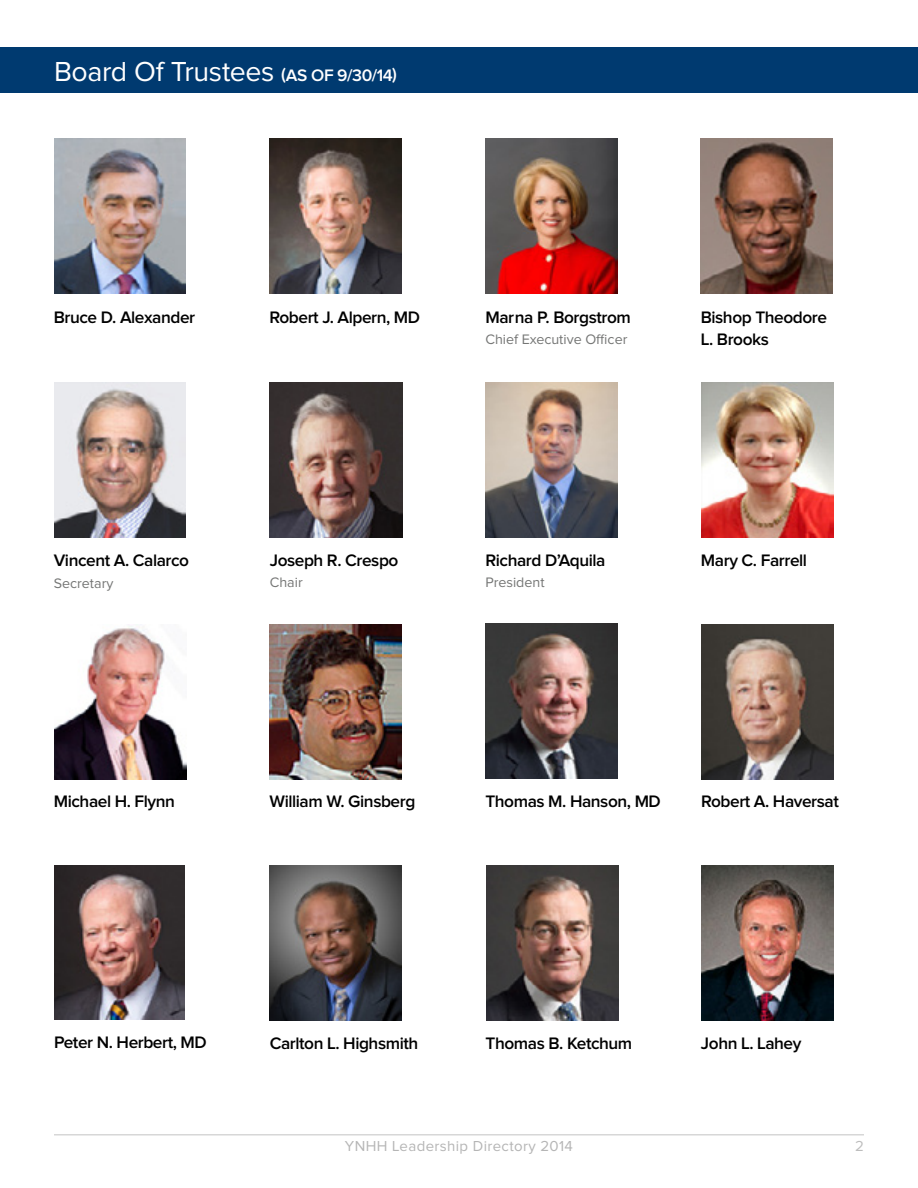
<style>
.page{position:relative;width:918px;height:1188px;background:#fff}
.page>*{position:absolute;margin:0;border:0;box-sizing:border-box;transform-origin:0 0}
.t1{font:28.5px "Proxima Nova";letter-spacing:-.015em;color:#fff}
.t2{font:600 17.25px/22.5px "Proxima Nova";letter-spacing:-.025em;color:#000}
.t3{font:15px "Proxima Nova";letter-spacing:.025em;color:#b5b5b5}
.t4{font:15px "Proxima Nova";color:#bdbdbd}
.t5{font:14.25px "Proxima Nova";color:#757675}
.s1{font-weight:600;font-size:17.25px}
</style>
<div class="page">
<hr style="left:54px;top:1134px;width:810px;height:2px;background:#d7d7d7">
<img style="left:54px;top:138px;width:132px;height:155px">
<img style="left:270px;top:138px;width:132px;height:155px">
<img style="left:485px;top:138px;width:132px;height:155px">
<img style="left:701px;top:138px;width:132px;height:155px">
<img style="left:54px;top:383px;width:132px;height:155px">
<img style="left:270px;top:383px;width:132px;height:155px">
<div style="left:0;top:47px;width:918px;height:45px;background:#003a70"></div>
<img style="left:701px;top:865px;width:132px;height:155px">
<img style="left:270px;top:865px;width:132px;height:155px">
<img style="left:486px;top:865px;width:132px;height:155px">
<img style="left:54px;top:865px;width:131px;height:154px">
<img style="left:270px;top:624px;width:132px;height:155px">
<img style="left:486px;top:624px;width:131px;height:155px">
<img style="left:702px;top:624px;width:132px;height:155px">
<img style="left:55px;top:626px;width:132px;height:153px">
<img style="left:702px;top:383px;width:132px;height:155px">
<img style="left:486px;top:383px;width:131px;height:155px">
<h1 class="t1" style="left:54px;top:58px;width:345px">Board Of Trustees <span class="s1">(as of 9/30/14)</span></h1>
<p class="t2" style="left:54px;top:306px;width:143px">Bruce D. Alexander</p>
<p class="t2" style="left:270px;top:306px;width:152px">Robert J. Alpern, MD</p>
<p class="t2" style="left:485px;top:306px;width:147px">Marna P. Borgstrom</p>
<p class="t5" style="left:485px;top:332px;width:144px">Chief Executive Officer</p>
<p class="t2" style="left:701px;top:306px;width:128px">Bishop Theodore<br>L. Brooks</p>
<p class="t2" style="left:54px;top:549px;width:137px">Vincent A. Calarco</p>
<p class="t5" style="left:54px;top:577px;width:61px">Secretary</p>
<p class="t2" style="left:270px;top:549px;width:130px">Joseph R. Crespo</p>
<p class="t5" style="left:270px;top:575px;width:34px">Chair</p>
<p class="t2" style="left:485px;top:549px;width:122px">Richard D’Aquila</p>
<p class="t5" style="left:485px;top:575px;width:61px">President</p>
<p class="t2" style="left:701px;top:549px;width:108px">Mary C. Farrell</p>
<p class="t2" style="left:54px;top:791px;width:123px">Michael H. Flynn</p>
<p class="t2" style="left:270px;top:791px;width:147px">William W. Ginsberg</p>
<p class="t2" style="left:485px;top:790px;width:177px">Thomas M. Hanson, MD</p>
<p class="t2" style="left:701px;top:791px;width:139px">Robert A. Haversat</p>
<p class="t2" style="left:54px;top:1032px;width:154px">Peter N. Herbert, MD</p>
<p class="t2" style="left:270px;top:1033px;width:150px">Carlton L. Highsmith</p>
<p class="t2" style="left:486px;top:1033px;width:148px">Thomas B. Ketchum</p>
<p class="t2" style="left:701px;top:1033px;width:102px">John L. Lahey</p>
<p class="t3" style="left:345px;top:1139px;width:230px">YNHH Leadership Directory 2014</p>
<p class="t4" style="left:855px;top:1139px;width:10px">2</p>
</div>
